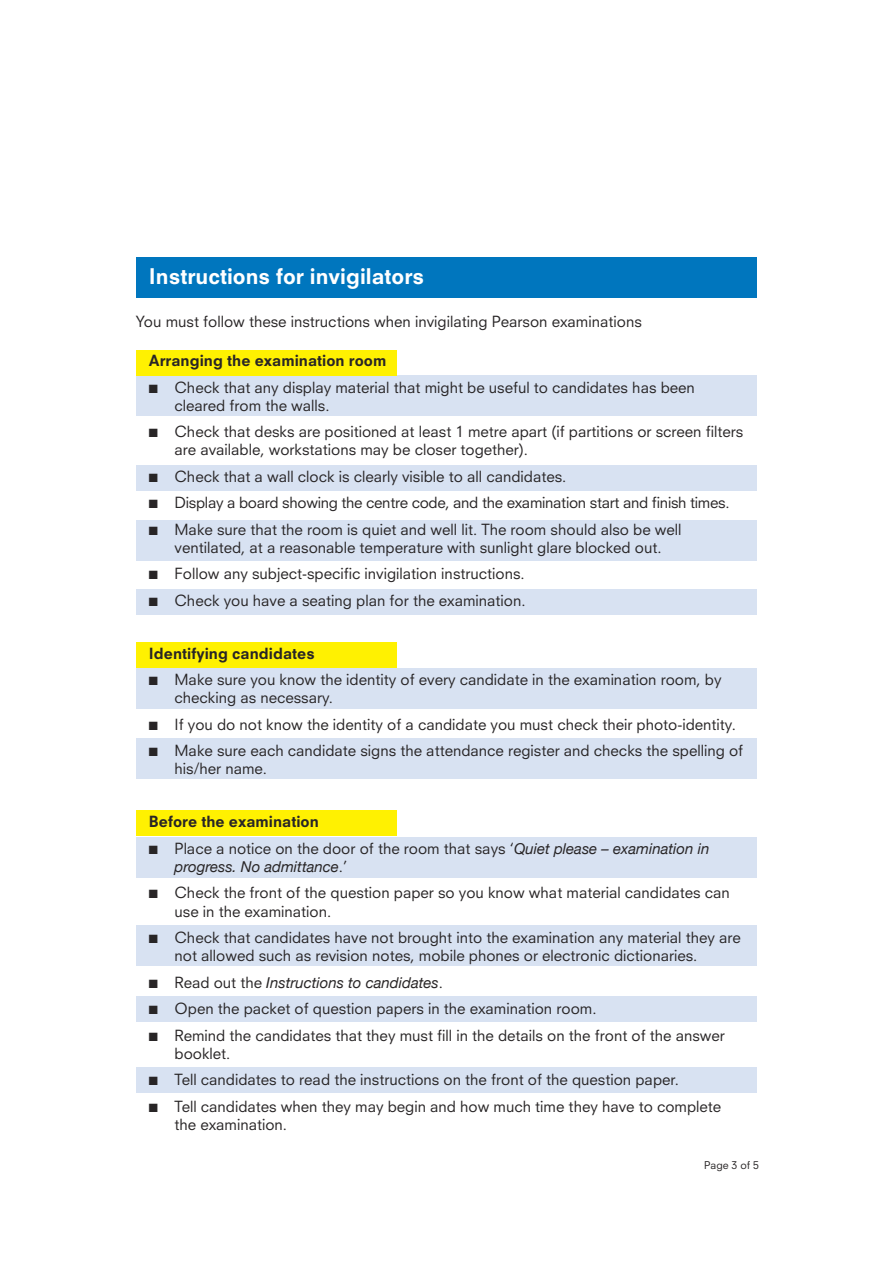
<style>
.page{position:relative;width:893px;height:1263px;background:#fff}
.page>*{position:absolute;margin:0;border:0;box-sizing:border-box;transform-origin:0 0}
.t1{font:800 21px "Neuzeit SLT Std";color:#fff}
.t2{font:15px/18px "Neuzeit SLT Std";color:#282526}
.t3{font:15px "Neuzeit SLT Std";letter-spacing:-.02em;color:#282526}
.t4{font:800 15px "Neuzeit SLT Std";color:#282526}
.t5{font:italic 15px "Helvetica Neue";color:#282526}
.t6{font:10.5px "Neuzeit SLT Std";color:#282526}
.s1{font-family:"Helvetica Neue";font-style:italic}
.s2{font-family:"Neuzeit SLT Std";font-style:normal}
</style>
<div class="page">
<div style="left:136px;top:1068px;width:621px;height:25px;background:#d8e2f2"></div>
<div style="left:136px;top:997px;width:621px;height:25px;background:#d8e2f2"></div>
<div style="left:136px;top:925px;width:621px;height:41px;background:#d8e2f2"></div>
<div style="left:136px;top:810px;width:261px;height:26px;background:#fff101"></div>
<div style="left:136px;top:738px;width:621px;height:41px;background:#d8e2f2"></div>
<div style="left:136px;top:589px;width:621px;height:25px;background:#d8e2f2"></div>
<div style="left:136px;top:465px;width:621px;height:25px;background:#d8e2f2"></div>
<div style="left:136px;top:375px;width:621px;height:41px;background:#d8e2f2"></div>
<div style="left:136px;top:520px;width:621px;height:41px;background:#d8e2f2"></div>
<div style="left:136px;top:837px;width:621px;height:41px;background:#d8e2f2"></div>
<div style="left:136px;top:668px;width:621px;height:41px;background:#d8e2f2"></div>
<div style="left:136px;top:643px;width:261px;height:25px;background:#fff101"></div>
<div style="left:136px;top:350px;width:261px;height:25px;background:#fff101"></div>
<div style="left:136px;top:257px;width:621px;height:41px;background:#0076be"></div>
<h1 class="t1" style="left:149px;top:263px;width:277px">Instructions for invigilators</h1>
<p class="t2" style="left:136px;top:312px;width:507px">You must follow these instructions when invigilating Pearson examinations</p>
<p class="t4" style="left:149px;top:352px;width:239px">Arranging the examination room</p>
<p class="t2" style="left:174px;top:378px;width:522px;text-indent:-26px">■ Check that any display material that might be useful to candidates has been cleared from the walls.</p>
<p class="t2" style="left:174px;top:423px;width:570px;text-indent:-26px">■ Check that desks are positioned at least 1 metre apart (if partitions or screen filters are available, workstations may be closer together).</p>
<p class="t2" style="left:149px;top:467px;width:419px">■ Check that a wall clock is clearly visible to all candidates.</p>
<p class="t3" style="left:149px;top:494px;width:582px">■ Display a board showing the centre code, and the examination start and finish times.</p>
<p class="t2" style="left:149px;top:520px;width:534px;text-align:center">■ Make sure that the room is quiet and well lit. The room should also be well ventilated, at a reasonable temperature with sunlight glare blocked out.</p>
<p class="t2" style="left:149px;top:565px;width:377px">■ Follow any subject-specific invigilation instructions.</p>
<p class="t2" style="left:149px;top:591px;width:378px">■ Check you have a seating plan for the examination.</p>
<p class="t4" style="left:149px;top:644px;width:167px">Identifying candidates</p>
<p class="t2" style="left:174px;top:671px;width:549px;text-indent:-26px">■ Make sure you know the identity of every candidate in the examination room, by checking as necessary.</p>
<p class="t2" style="left:149px;top:715px;width:588px">■ If you do not know the identity of a candidate you must check their photo-identity.</p>
<p class="t2" style="left:174px;top:742px;width:570px;text-indent:-26px">■ Make sure each candidate signs the attendance register and checks the spelling of his/her name.</p>
<p class="t4" style="left:149px;top:813px;width:171px">Before the examination</p>
<p class="t2" style="left:149px;top:839px;width:562px">■ Place a notice on the door of the room that says ‘<span class="s1">Quiet please – examination in</span></p>
<p class="t5" style="left:174px;top:856px;width:174px">progress. No admittance<span class="s2">.’</span></p>
<p class="t2" style="left:174px;top:884px;width:557px;text-indent:-26px">■ Check the front of the question paper so you know what material candidates can use in the examination.</p>
<p class="t2" style="left:174px;top:928px;width:568px;text-indent:-26px">■ Check that candidates have not brought into the examination any material they are not allowed such as revision notes, mobile phones or electronic dictionaries.</p>
<p class="t5" style="left:149px;top:971px;width:295px">■ <span class="s2">Read out the</span> Instructions to candidates<span class="s2">.</span></p>
<p class="t2" style="left:149px;top:999px;width:449px">■ Open the packet of question papers in the examination room.</p>
<p class="t2" style="left:174px;top:1026px;width:552px;text-indent:-26px">■ Remind the candidates that they must fill in the details on the front of the answer booklet.</p>
<p class="t2" style="left:149px;top:1070px;width:531px">■ Tell candidates to read the instructions on the front of the question paper.</p>
<p class="t2" style="left:174px;top:1097px;width:548px;text-indent:-26px">■ Tell candidates when they may begin and how much time they have to complete the examination.</p>
<p class="t6" style="left:704px;top:1158px;width:56px">Page 3 of 5</p>
</div>
